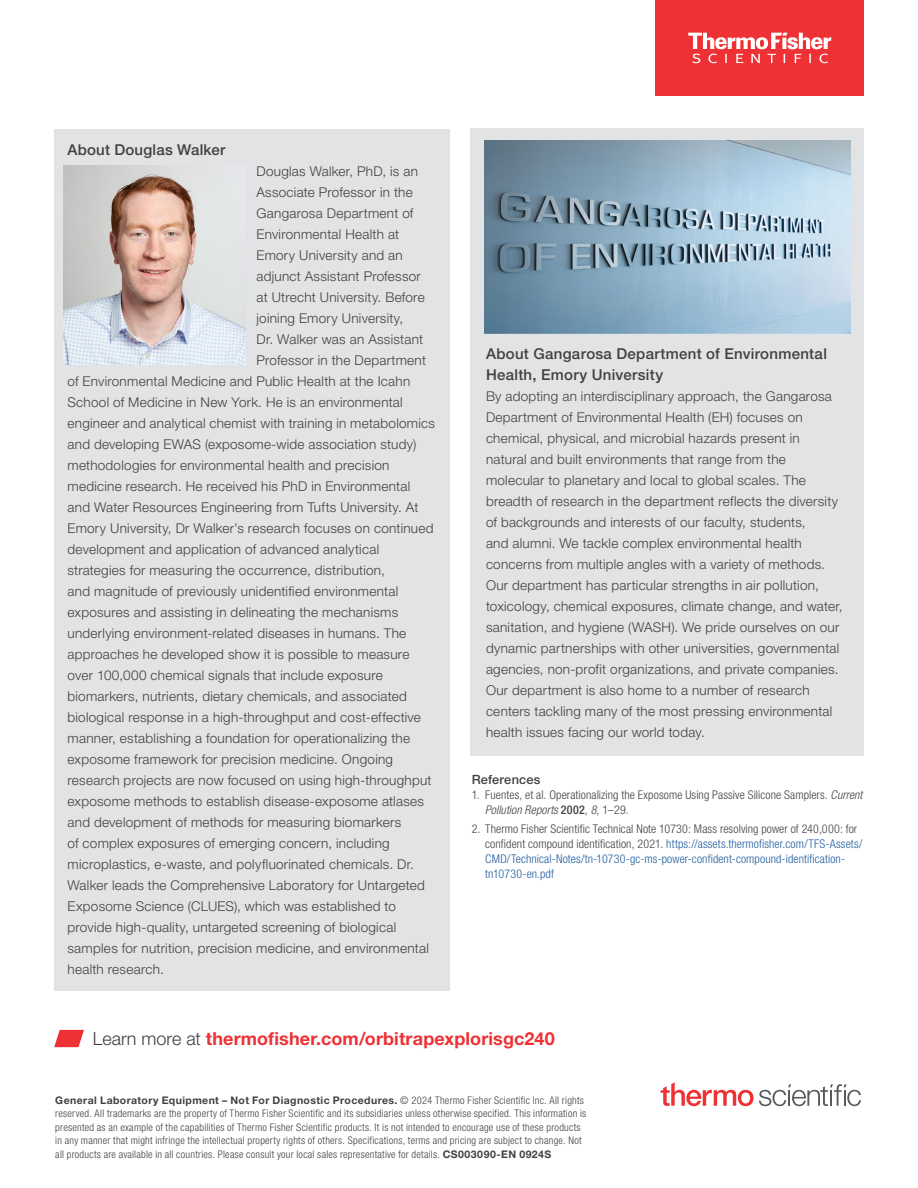
<style>
.page{position:relative;width:918px;height:1188px;background:#fff}
.page>*{position:absolute;margin:0;border:0;box-sizing:border-box;transform-origin:0 0}
.t1{font:700 18px "Helvetica Neue LTW1 G";letter-spacing:.005em;color:#ee3134}
.t2{font:500 15px/21px "Helvetica Neue LTW1 G";letter-spacing:.02em;color:#414042}
.t3{font:300 13.5px/21px "Helvetica Neue LTW1 G";letter-spacing:.02em;color:#414042}
.t4{font:500 12.75px "Helvetica Neue LTW1 G";letter-spacing:.015em;color:#414042}
.t5{font:300 condensed 12px/15px "Helvetica Neue LTW1 G";letter-spacing:.01em;color:#215e9e}
.t6{font:300 condensed 12px/15px "Helvetica Neue LTW1 G";letter-spacing:.01em;color:#414042}
.t7{font:300 condensed 10.5px/13.5px "Helvetica Neue LTW1 G";letter-spacing:.025em;color:#414042}
.s1{font-style:italic}
.s2{font-weight:500}
.s3{color:#414042}
.s4{font-weight:300;color:#414042}
.s5{font-weight:700;font-stretch:normal}
</style>
<div class="page">
<div style="left:470px;top:129px;width:394px;height:627px;background:#e2e3e4"></div>
<div style="left:54px;top:129px;width:395px;height:861px;background:#e2e3e4"></div>
<div style="left:656px;top:0;width:208px;height:96px;background:#ee3134"></div>
<svg style="left:688px;top:33px;width:143px;height:30px"></svg>
<svg style="left:661px;top:1082px;width:200px;height:24px"></svg>
<svg style="left:54px;top:1030px;width:30px;height:17px"></svg>
<img style="left:485px;top:140px;width:365px;height:193px">
<img style="left:63px;top:165px;width:182px;height:199px">
<p class="t2" style="left:68px;top:139px;width:159px">About Douglas Walker</p>
<p class="t3" style="left:256px;top:161px;width:163px">Douglas Walker, PhD, is an</p>
<p class="t3" style="left:256px;top:182px;width:158px">Associate Professor in the</p>
<p class="t3" style="left:256px;top:203px;width:158px">Gangarosa Department of</p>
<p class="t3" style="left:256px;top:224px;width:144px">Environmental Health at</p>
<p class="t3" style="left:256px;top:245px;width:148px">Emory University and an</p>
<p class="t3" style="left:256px;top:266px;width:166px">adjunct Assistant Professor</p>
<p class="t3" style="left:256px;top:287px;width:170px">at Utrecht University. Before</p>
<p class="t3" style="left:256px;top:308px;width:148px">joining Emory University,</p>
<p class="t3" style="left:256px;top:329px;width:168px">Dr. Walker was an Assistant</p>
<p class="t3" style="left:256px;top:350px;width:171px">Professor in the Department</p>
<p class="t3" style="left:68px;top:371px;width:344px">of Environmental Medicine and Public Health at the Icahn</p>
<p class="t3" style="left:68px;top:392px;width:337px">School of Medicine in New York. He is an environmental</p>
<p class="t3" style="left:68px;top:413px;width:369px">engineer and analytical chemist with training in metabolomics</p>
<p class="t3" style="left:68px;top:434px;width:350px">and developing EWAS (exposome-wide association study)</p>
<p class="t3" style="left:68px;top:455px;width:324px">methodologies for environmental health and precision</p>
<p class="t3" style="left:68px;top:476px;width:344px">medicine research. He received his PhD in Environmental</p>
<p class="t3" style="left:68px;top:497px;width:352px">and Water Resources Engineering from Tufts University. At</p>
<p class="t3" style="left:68px;top:518px;width:368px">Emory University, Dr Walker’s research focuses on continued</p>
<p class="t3" style="left:68px;top:539px;width:313px">development and application of advanced analytical</p>
<p class="t3" style="left:68px;top:560px;width:319px">strategies for measuring the occurrence, distribution,</p>
<p class="t3" style="left:68px;top:581px;width:332px">and magnitude of previously unidentified environmental</p>
<p class="t3" style="left:68px;top:602px;width:332px">exposures and assisting in delineating the mechanisms</p>
<p class="t3" style="left:68px;top:623px;width:340px">underlying environment-related diseases in humans. The</p>
<p class="t3" style="left:68px;top:644px;width:343px">approaches he developed show it is possible to measure</p>
<p class="t3" style="left:68px;top:665px;width:317px">over 100,000 chemical signals that include exposure</p>
<p class="t3" style="left:68px;top:686px;width:341px">biomarkers, nutrients, dietary chemicals, and associated</p>
<p class="t3" style="left:68px;top:707px;width:355px">biological response in a high-throughput and cost-effective</p>
<p class="t3" style="left:68px;top:728px;width:344px">manner, establishing a foundation for operationalizing the</p>
<p class="t3" style="left:68px;top:749px;width:327px">exposome framework for precision medicine. Ongoing</p>
<p class="t3" style="left:68px;top:770px;width:366px">research projects are now focused on using high-throughput</p>
<p class="t3" style="left:68px;top:791px;width:358px">exposome methods to establish disease-exposome atlases</p>
<p class="t3" style="left:68px;top:812px;width:335px">and development of methods for measuring biomarkers</p>
<p class="t3" style="left:68px;top:833px;width:324px">of complex exposures of emerging concern, including</p>
<p class="t3" style="left:68px;top:854px;width:348px">microplastics, e-waste, and polyfluorinated chemicals. Dr.</p>
<p class="t3" style="left:68px;top:875px;width:359px">Walker leads the Comprehensive Laboratory for Untargeted</p>
<p class="t3" style="left:68px;top:896px;width:330px">Exposome Science (CLUES), which was established to</p>
<p class="t3" style="left:68px;top:917px;width:330px">provide high-quality, untargeted screening of biological</p>
<p class="t3" style="left:68px;top:938px;width:363px">samples for nutrition, precision medicine, and environmental</p>
<p class="t3" style="left:68px;top:959px;width:98px">health research.</p>
<p class="t2" style="left:486px;top:343px;width:342px">About Gangarosa Department of Environmental<br>Health, Emory University</p>
<p class="t3" style="left:486px;top:386px;width:358px">By adopting an interdisciplinary approach, the Gangarosa Department of Environmental Health (EH) focuses on chemical, physical, and microbial hazards present in natural and built environments that range from the molecular to planetary and local to global scales. The breadth of research in the department reflects the diversity of backgrounds and interests of our faculty, students,<br>and alumni. We tackle complex environmental health concerns from multiple angles with a variety of methods.<br>Our department has particular strengths in air pollution, toxicology, chemical exposures, climate change, and water, sanitation, and hygiene (WASH). We pride ourselves on our dynamic partnerships with other universities, governmental agencies, non-profit organizations, and private companies.<br>Our department is also home to a number of research centers tackling many of the most pressing environmental health issues facing our world today.</p>
<p class="t4" style="left:472px;top:772px;width:70px">References</p>
<p class="t6" style="left:485px;top:788px;width:379px;text-indent:-14px">1. Fuentes, et al. Operationalizing the Exposome Using Passive Silicone Samplers. <span class="s1">Current<br>Pollution Reports</span> <span class="s2">2002</span>, <span class="s1">8,</span> 1–29.</p>
<p class="t5" style="left:485px;top:821px;width:379px;text-indent:-14px"><span class="s3">2. Thermo Fisher Scientific Technical Note 10730: Mass resolving power of 240,000: for confident compound identification, 2021.</span> https://assets.thermofisher.com/TFS-Assets/ CMD/Technical-Notes/tn-10730-gc-ms-power-confident-compound-identification&shy;tn10730-en.pdf</p>
<h1 class="t1" style="left:93px;top:1027px;width:463px"><span class="s4">Learn more at</span> thermofisher.com/orbitrapexplorisgc240</h1>
<p class="t7" style="left:55px;top:1093px;width:533px"><span class="s5">General Laboratory Equipment – Not For Diagnostic Procedures.</span> © 2024 Thermo Fisher Scientific Inc. All rights reserved. All trademarks are the property of Thermo Fisher Scientific and its subsidiaries unless otherwise specified. This information is presented as an example of the capabilities of Thermo Fisher Scientific products. It is not intended to encourage use of these products in any manner that might infringe the intellectual property rights of others. Specifications, terms and pricing are subject to change. Not all products are available in all countries. Please consult your local sales representative for details. <span class="s5">CS003090-EN 0924S</span></p>
</div>
